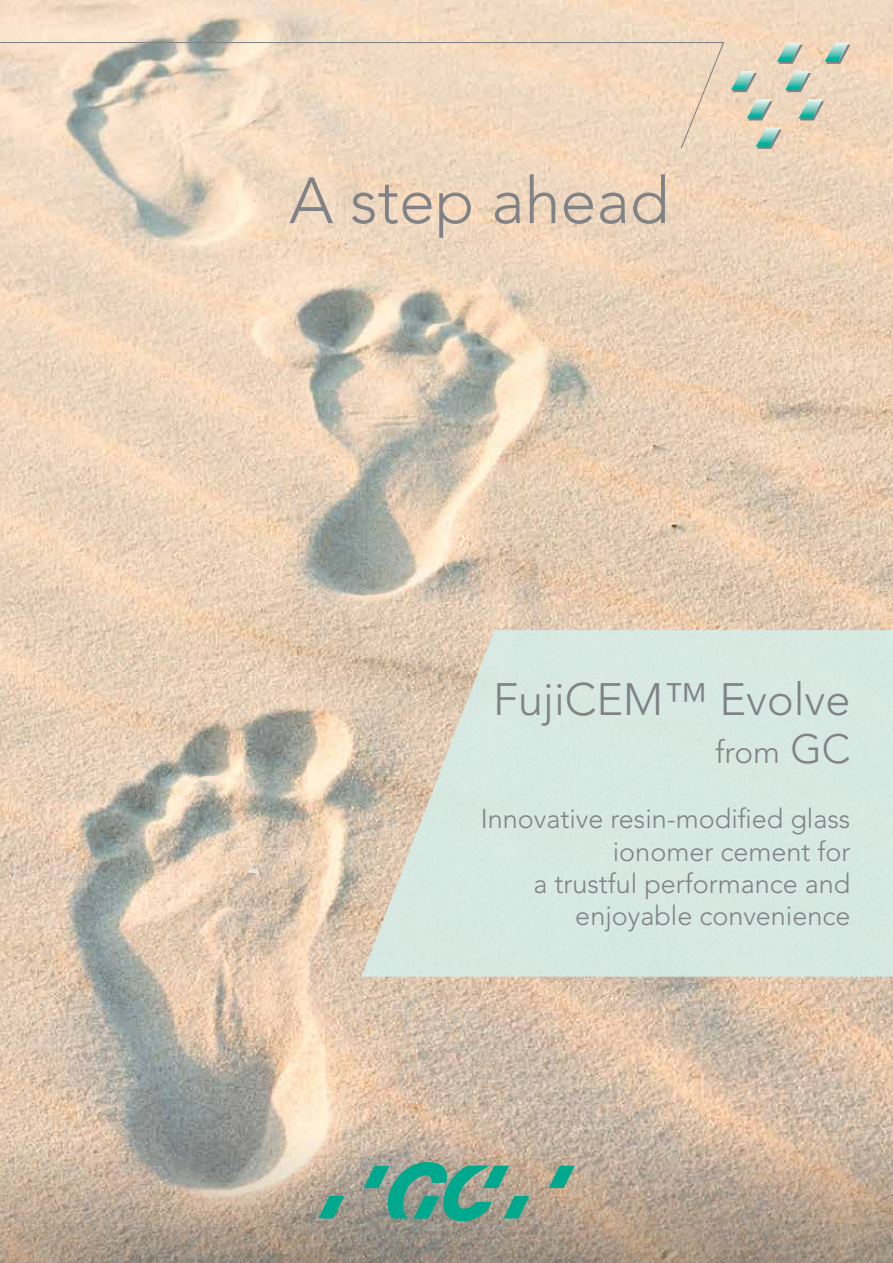
<style>
.page{position:relative;width:893px;height:1263px;background:#fff}
.page>*{position:absolute;margin:0;border:0;box-sizing:border-box;transform-origin:0 0}
.t1{font:300 64.5px "Avenir LT Std";color:#808285}
.t2{font:300 45px "Avenir LT Std";color:#808285}
.t3{font:300 31.5px "Avenir LT Std";color:#808285}
.t4{font:300 27px/32.4px "Avenir LT Std";color:#808285;text-align:right}
.s1{font-size:40.5px}
</style>
<div class="page">
<img style="left:0;top:0;width:893px;height:900px">
<svg style="left:778px;top:45px;width:25px;height:19px"></svg>
<svg style="left:732px;top:73px;width:25px;height:19px"></svg>
<svg style="left:748px;top:101px;width:24px;height:19px"></svg>
<svg style="left:826px;top:45px;width:24px;height:19px"></svg>
<svg style="left:786px;top:73px;width:25px;height:19px"></svg>
<svg style="left:800px;top:101px;width:24px;height:19px"></svg>
<svg style="left:757px;top:130px;width:25px;height:19px"></svg>
<img style="left:777px;top:43px;width:24px;height:19px">
<img style="left:731px;top:71px;width:24px;height:19px">
<img style="left:746px;top:99px;width:25px;height:19px">
<img style="left:825px;top:43px;width:24px;height:19px">
<img style="left:785px;top:71px;width:24px;height:19px">
<img style="left:798px;top:99px;width:24px;height:19px">
<img style="left:756px;top:128px;width:24px;height:19px">
<svg style="left:361px;top:630px;width:532px;height:270px;background:#d6e2d9"></svg>
<svg style="left:0;top:41px;width:725px;height:109px;background:#ebd6bf"></svg>
<svg style="left:0;top:900px;width:893px;height:363px;background:#cabbaa"></svg>
<svg style="left:549px;top:1165px;width:26px;height:23px"></svg>
<svg style="left:364px;top:1162px;width:165px;height:59px;background:#66a28f"></svg>
<svg style="left:318px;top:1196px;width:26px;height:22px"></svg>
<h1 class="t1" style="left:289px;top:163px;width:382px">A step ahead</h1>
<h2 class="t2" style="left:493px;top:673px;width:359px">FujiCEM™ Evolve</h2>
<p class="t3" style="left:715px;top:734px;width:137px">from <span class="s1">GC</span></p>
<p class="t4" style="left:481px;top:803px;width:371px">Innovative resin-modified glass ionomer cement for<br>a trustful performance and enjoyable convenience</p>
</div>
